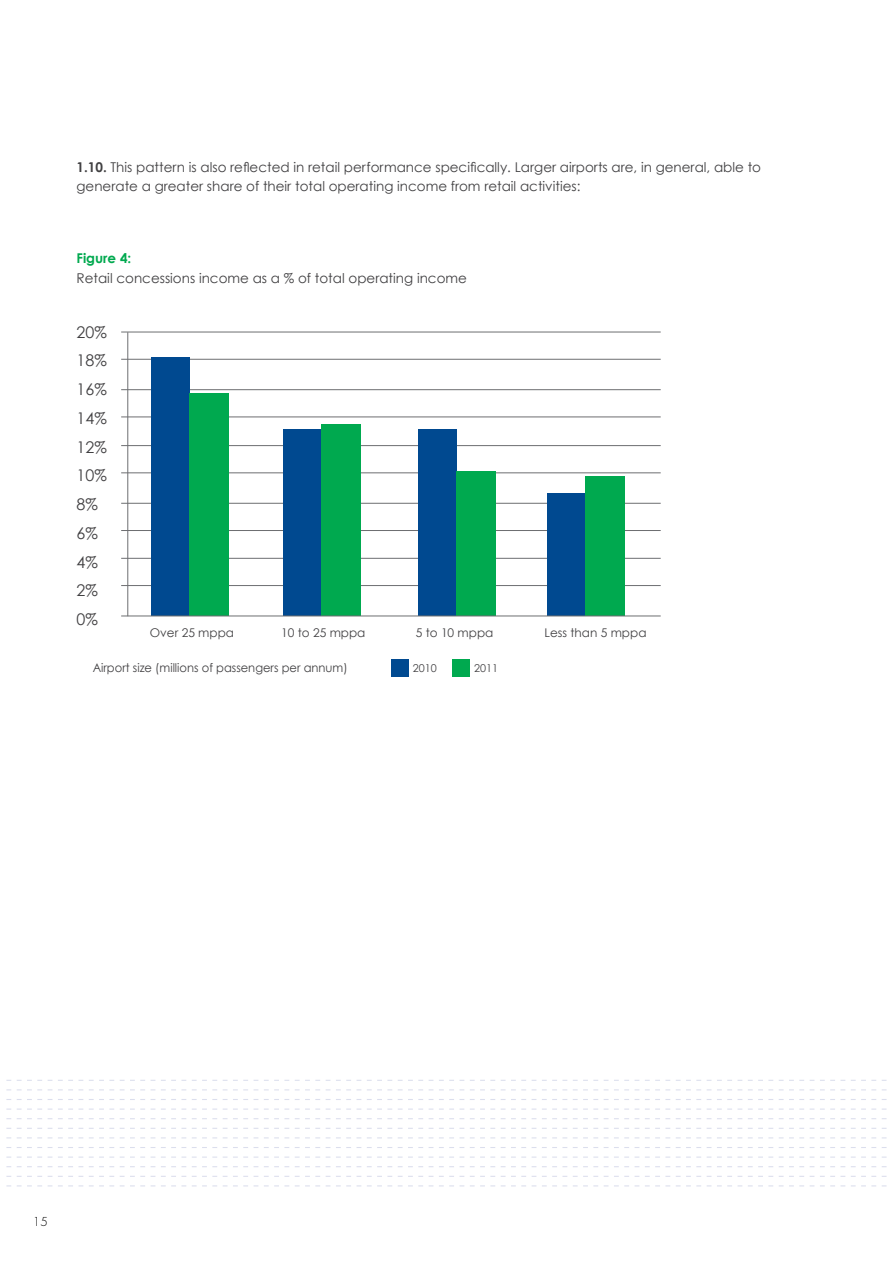
<style>
.page{position:relative;width:893px;height:1263px;background:#fff}
.page>*{position:absolute;margin:0;border:0;box-sizing:border-box;transform-origin:0 0}
.t1{font:16.05px/28.7px "Century Gothic";color:#414042}
.t2{font:13.5px/19.5px "Century Gothic";color:#414042}
.t3{font:700 13.5px "Century Gothic";color:#00a94f}
.t4{font:12px "Century Gothic";color:#414042}
.t5{font:12px "Century Gothic";color:#414042;scale:.96 1}
.t6{font:300 12px "Futura";color:#000}
.t7{font:10.8px "Century Gothic";color:#414042}
.s1{font-weight:700}
</style>
<div class="page">
<hr style="left:121px;top:332px;width:540px;height:1px;background:#6d6e71">
<hr style="left:121px;top:389px;width:540px;height:1px;background:#6d6e71">
<hr style="left:121px;top:445px;width:540px;height:1px;background:#6d6e71">
<hr style="left:121px;top:503px;width:540px;height:1px;background:#6d6e71">
<hr style="left:121px;top:558px;width:540px;height:1px;background:#6d6e71">
<hr style="left:128px;top:332px;width:1px;height:284px;background:#6d6e71">
<hr style="left:121px;top:359px;width:540px;height:1px;background:#6d6e71">
<hr style="left:121px;top:417px;width:540px;height:1px;background:#6d6e71">
<hr style="left:121px;top:473px;width:540px;height:1px;background:#6d6e71">
<hr style="left:121px;top:530px;width:540px;height:1px;background:#6d6e71">
<hr style="left:121px;top:585px;width:540px;height:1px;background:#6d6e71">
<div style="left:391px;top:659px;width:17px;height:17px;background:#004990"></div>
<div style="left:453px;top:659px;width:17px;height:17px;background:#00a94f"></div>
<div style="left:152px;top:357px;width:38px;height:259px;background:#004990"></div>
<div style="left:190px;top:394px;width:39px;height:222px;background:#00a94f"></div>
<div style="left:283px;top:430px;width:39px;height:186px;background:#004990"></div>
<div style="left:322px;top:424px;width:39px;height:192px;background:#00a94f"></div>
<div style="left:418px;top:430px;width:38px;height:186px;background:#004990"></div>
<div style="left:456px;top:472px;width:39px;height:144px;background:#00a94f"></div>
<div style="left:547px;top:494px;width:39px;height:122px;background:#004990"></div>
<div style="left:586px;top:476px;width:39px;height:140px;background:#00a94f"></div>
<hr style="left:121px;top:616px;width:540px;height:1px;background:#6d6e71">
<svg style="left:6px;top:1080px;width:880px;height:106px"></svg>
<p class="t2" style="left:77px;top:157px;width:686px"><span class="s1">1.10.</span> This pattern is also reflected in retail performance specifically. Larger airports are, in general, able to generate a greater share of their total operating income from retail activities:</p>
<p class="t3" style="left:77px;top:250px;width:56px">Figure 4:</p>
<p class="t2" style="left:77px;top:268px;width:392px">Retail concessions income as a % of total operating income</p>
<p class="t1" style="left:77px;top:317px;width:32px">20%<br>18%<br>16%<br>14%<br>12%<br>10%<br>8%<br>6%<br>4%<br>2%<br>0%</p>
<p class="t5" style="left:93px;top:661px;width:267px">Airport size (millions of passengers per annum)</p>
<p class="t4" style="left:150px;top:625px;width:86px">Over 25 mppa</p>
<p class="t4" style="left:281px;top:625px;width:86px">10 to 25 mppa</p>
<p class="t4" style="left:416px;top:625px;width:79px">5 to 10 mppa</p>
<p class="t4" style="left:545px;top:625px;width:103px">Less than 5 mppa</p>
<p class="t7" style="left:413px;top:661px;width:26px">2010</p>
<p class="t7" style="left:474px;top:661px;width:26px">2011</p>
<p class="t6" style="left:33px;top:1214px;width:16px">15</p>
</div>
